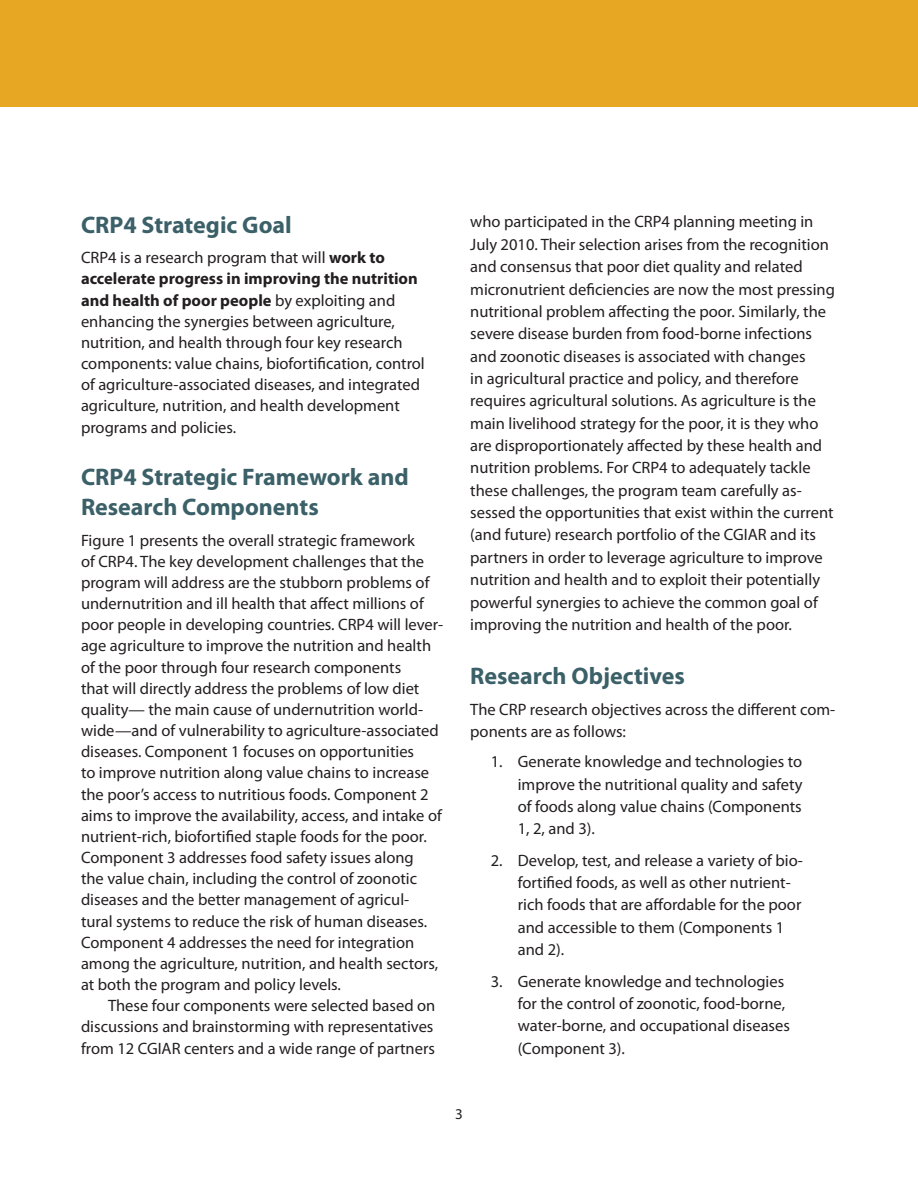
<style>
.page{position:relative;width:918px;height:1188px;background:#fff}
.page>*{position:absolute;margin:0;border:0;box-sizing:border-box;transform-origin:0 0}
.Heading_2{font:700 24px/30.2px "Myriad Pro";color:#3b6068}
.Body_Text_no_indent{font:16.5px/21.1px "Myriad Pro";color:#231f20}
.Body_Text_Indent{font:16.5px/22.4px "Myriad Pro";color:#231f20;text-align:justify}
.t1{font:15px "Myriad Pro";color:#231f20}
.s1{font-weight:700}
</style>
<div class="page">
<div style="left:0;top:0;width:918px;height:106px;background:#e8a722"></div>
<p class="Heading_2" style="left:81px;top:209px;width:212px">CRP4 Strategic Goal</p>
<p class="Body_Text_no_indent" style="left:81px;top:247px;width:345px">CRP4 is a research program that will <span class="s1">work to accelerate progress in improving the nutrition and health of poor people</span> by exploiting and enhancing the synergies between agriculture, nutrition, and health through four key research components: value chains, biofortification, control of agriculture-associated diseases, and integrated agriculture, nutrition, and health development programs and policies.</p>
<p class="Heading_2" style="left:81px;top:461px;width:329px">CRP4 Strategic Framework and<br>Research Components</p>
<p class="Body_Text_no_indent" style="left:81px;top:529px;width:364px">Figure 1 presents the overall strategic framework<br>of CRP4. The key development challenges that the program will address are the stubborn problems of undernutrition and ill health that affect millions of poor people in developing countries. CRP4 will lever&shy;age agriculture to improve the nutrition and health of the poor through four research components<br>that will directly address the problems of low diet quality— the main cause of undernutrition world&shy;wide—and of vulnerability to agriculture-associated diseases. Component 1 focuses on opportunities<br>to improve nutrition along value chains to increase the poor’s access to nutritious foods. Component 2 aims to improve the availability, access, and intake of nutrient-rich, biofortified staple foods for the poor.<br>Component 3 addresses food safety issues along<br>the value chain, including the control of zoonotic diseases and the better management of agricul&shy;tural systems to reduce the risk of human diseases.<br>Component 4 addresses the need for integration among the agriculture, nutrition, and health sectors, at both the program and policy levels.</p>
<p class="Body_Text_Indent" style="left:81px;top:995px;width:356px;line-height:21.1px;text-indent:27px">These four components were selected based on discussions and brainstorming with representatives from 12 CGIAR centers and a wide range of partners</p>
<p class="Body_Text_Indent" style="left:470px;top:211px;width:366px;text-align:left">who participated in the CRP4 planning meeting in July 2010. Their selection arises from the recognition and consensus that poor diet quality and related micronutrient deficiencies are now the most pressing nutritional problem affecting the poor. Similarly, the severe disease burden from food-borne infections and zoonotic diseases is associated with changes<br>in agricultural practice and policy, and therefore requires agricultural solutions. As agriculture is the main livelihood strategy for the poor, it is they who are disproportionately affected by these health and nutrition problems. For CRP4 to adequately tackle these challenges, the program team carefully as&shy;sessed the opportunities that exist within the current (and future) research portfolio of the CGIAR and its partners in order to leverage agriculture to improve nutrition and health and to exploit their potentially powerful synergies to achieve the common goal of improving the nutrition and health of the poor.</p>
<p class="Heading_2" style="left:470px;top:660px;width:216px">Research Objectives</p>
<p class="Body_Text_no_indent" style="left:470px;top:698px;width:367px;line-height:22.4px">The CRP research objectives across the different com&shy;ponents are as follows:</p>
<p class="Body_Text_no_indent" style="left:518px;top:750px;width:286px;line-height:22.4px;text-align:justify;text-indent:-27px">1. Generate knowledge and technologies to improve the nutritional quality and safety of foods along value chains (Components 1, 2, and 3).</p>
<p class="Body_Text_no_indent" style="left:518px;top:849px;width:287px;line-height:22.4px;text-indent:-27px">2. Develop, test, and release a variety of bio&shy;fortified foods, as well as other nutrient&shy;rich foods that are affordable for the poor and accessible to them (Components 1 and 2).</p>
<p class="Body_Text_no_indent" style="left:518px;top:970px;width:274px;line-height:22.4px;text-indent:-27px">3. Generate knowledge and technologies for the control of zoonotic, food-borne, water-borne, and occupational diseases (Component 3).</p>
<p class="t1" style="left:455px;top:1105px;width:9px">3</p>
</div>
